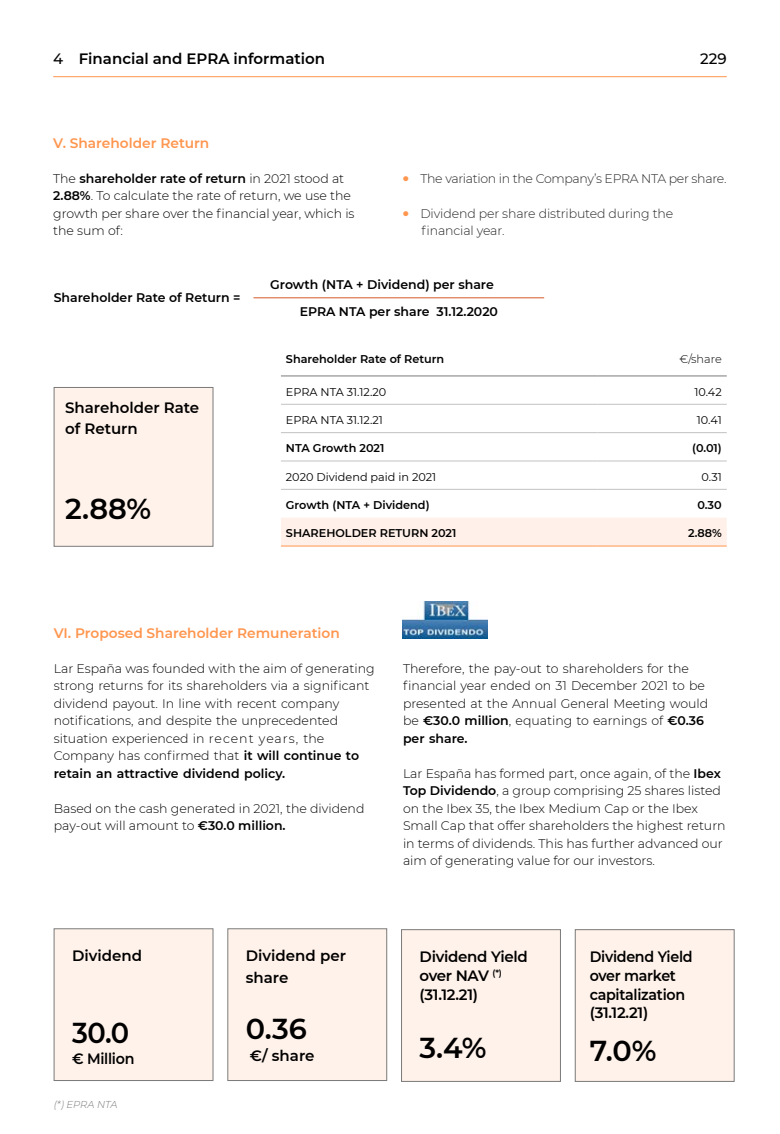
<style>
.page{position:relative;width:780px;height:1134px;background:#fff}
.page>*{position:absolute;margin:0;border:0;box-sizing:border-box;transform-origin:0 0}
.Destacados{font:600 28.75px "Montserrat";color:#000}
.Destacados-2{font:600 28.75px "Montserrat";color:#000;scale:.95 1}
.Destacados-3{font:600 15px/21.2px "Montserrat";letter-spacing:-.01em;color:#000}
.Destacados-4{font:600 15px/18.8px "Montserrat";letter-spacing:-.01em;color:#000;scale:.95 1}
.t1{font:500 15px "Montserrat";color:#000}
._11_Semibold_C5{font:600 13.75px "Montserrat";color:#ff964f}
._11_Semibold_C5_EXT{font:600 13.75px "Montserrat";color:#ff964f}
.Texto_corrido{font:300 12.5px/17.5px "Montserrat";color:#000}
.t2{font:300 12.5px/17.5px "Montserrat";letter-spacing:-.02em;color:#262626}
.t3{font:600 12.5px "Montserrat";color:#000}
.Tabla_9_semibold{font:600 11.25px "Montserrat";color:#000}
.tabla_regular_9{font:11.25px "Montserrat";color:#000}
.Tabla_9_semibold-2{font:300 11.25px "Montserrat";color:#000}
.legales{font:italic 300 10px "Montserrat";color:#7a7a7a}
.s1{font-weight:500}
.s2{font-weight:600}
.s3{font-weight:900;font-size:15px;color:#ff964f}
</style>
<div class="page">
<hr style="left:53px;top:76px;width:673px;height:1px;background:#ff964f">
<img style="left:402px;top:602px;width:85px;height:37px">
<div style="left:54px;top:387px;width:159px;height:159px;background:#fff2ea"></div>
<div style="left:54px;top:387px;width:159px;height:160px;border:1px solid #7a7a7a"></div>
<hr style="left:253px;top:297px;width:291px;height:1px;background:#d45b26">
<div style="left:401px;top:930px;width:159px;height:151px;background:#fff2ea"></div>
<div style="left:401px;top:929px;width:159px;height:153px;border:1px solid #7a7a7a"></div>
<div style="left:228px;top:929px;width:158px;height:151px;background:#fff2ea"></div>
<div style="left:227px;top:928px;width:160px;height:153px;border:1px solid #7a7a7a"></div>
<div style="left:54px;top:929px;width:159px;height:151px;background:#fff2ea"></div>
<div style="left:54px;top:928px;width:159px;height:153px;border:1px solid #7a7a7a"></div>
<div style="left:575px;top:930px;width:159px;height:151px;background:#fff2ea"></div>
<div style="left:575px;top:929px;width:159px;height:153px;border:1px solid #7a7a7a"></div>
<div style="left:281px;top:518px;width:445px;height:28px;background:#fff1e9"></div>
<hr style="left:281px;top:376px;width:316px;height:1px;background:#7a7a7a">
<hr style="left:597px;top:376px;width:129px;height:1px;background:#7a7a7a">
<hr style="left:281px;top:546px;width:316px;height:1px;background:#ff964f">
<hr style="left:597px;top:546px;width:129px;height:1px;background:#ff964f">
<hr style="left:281px;top:489px;width:316px;height:1px;background:#c2c2c2">
<hr style="left:597px;top:489px;width:129px;height:1px;background:#c2c2c2">
<hr style="left:281px;top:404px;width:316px;height:1px;background:#c2c2c2">
<hr style="left:597px;top:404px;width:129px;height:1px;background:#c2c2c2">
<hr style="left:281px;top:432px;width:316px;height:1px;background:#c2c2c2">
<hr style="left:597px;top:432px;width:129px;height:1px;background:#c2c2c2">
<hr style="left:281px;top:461px;width:316px;height:1px;background:#c2c2c2">
<hr style="left:597px;top:461px;width:129px;height:1px;background:#c2c2c2">
<p class="Destacados-3" style="left:53px;top:47px;width:273px"><span class="s1">4</span> Financial and EPRA information</p>
<p class="t1" style="left:700px;top:48px;width:28px">229</p>
<p class="_11_Semibold_C5_EXT" style="left:53px;top:133px;width:158px">V. Shareholder Return</p>
<p class="Texto_corrido" style="left:53px;top:169px;width:303px">The <span class="s2">shareholder rate of return</span> in 2021 stood at <span class="s2">2.88%</span>. To calculate the rate of return, we use the growth per share over the financial year, which is the sum of:</p>
<p class="t2" style="left:402px;top:169px;width:325px"><span class="s3">•</span> The variation in the Company’s EPRA NTA per share.</p>
<p class="t2" style="left:421px;top:204px;width:253px;text-indent:-19px"><span class="s3">•</span> Dividend per share distributed during the financial year.</p>
<p class="t3" style="left:54px;top:288px;width:188px">Shareholder Rate of Return =</p>
<p class="Destacados-3" style="left:65px;top:396px;width:136px">Shareholder Rate of Return</p>
<p class="Destacados" style="left:65px;top:489px;width:88px">2.88%</p>
<p class="t3" style="left:270px;top:276px;width:225px">Growth (NTA + Dividend) per share</p>
<p class="t3" style="left:299px;top:302px;width:200px">EPRA NTA per share 31.12.2020</p>
<p class="Tabla_9_semibold" style="left:286px;top:351px;width:160px">Shareholder Rate of Return</p>
<p class="Tabla_9_semibold-2" style="left:679px;top:352px;width:44px">€/share</p>
<p class="tabla_regular_9" style="left:286px;top:384px;width:102px">EPRA NTA 31.12.20</p>
<p class="tabla_regular_9" style="left:694px;top:384px;width:29px">10.42</p>
<p class="tabla_regular_9" style="left:286px;top:412px;width:99px">EPRA NTA 31.12.21</p>
<p class="tabla_regular_9" style="left:697px;top:412px;width:26px">10.41</p>
<p class="Tabla_9_semibold" style="left:286px;top:440px;width:100px">NTA Growth 2021</p>
<p class="Tabla_9_semibold" style="left:692px;top:440px;width:31px">(0.01)</p>
<p class="tabla_regular_9" style="left:286px;top:469px;width:152px">2020 Dividend paid in 2021</p>
<p class="tabla_regular_9" style="left:701px;top:469px;width:22px">0.31</p>
<p class="Tabla_9_semibold" style="left:286px;top:497px;width:145px">Growth (NTA + Dividend)</p>
<p class="Tabla_9_semibold" style="left:697px;top:497px;width:26px">0.30</p>
<p class="Tabla_9_semibold" style="left:286px;top:525px;width:172px">SHAREHOLDER RETURN 2021</p>
<p class="Tabla_9_semibold" style="left:688px;top:525px;width:35px">2.88%</p>
<p class="_11_Semibold_C5" style="left:54px;top:623px;width:287px">VI. Proposed Shareholder Remuneration</p>
<p class="Texto_corrido" style="left:54px;top:659px;width:322px">Lar España was founded with the aim of generating strong returns for its shareholders via a significant dividend payout. In line with recent company notifications, and despite the unprecedented situation experienced in recent years, the Company has confirmed that <span class="s2">it will continue to retain an attractive dividend policy.</span></p>
<p class="Texto_corrido" style="left:54px;top:799px;width:312px">Based on the cash generated in 2021, the dividend pay-out will amount to <span class="s2">€30.0 million.</span></p>
<p class="Texto_corrido" style="left:403px;top:659px;width:306px">Therefore, the pay-out to shareholders for the financial year ended on 31 December 2021 to be presented at the Annual General Meeting would be <span class="s2">€30.0 million</span>, equating to earnings of <span class="s2">€0.36 per share.</span></p>
<p class="Texto_corrido" style="left:403px;top:764px;width:324px">Lar España has formed part, once again, of the <span class="s2">Ibex Top Dividendo</span>, a group comprising 25 shares listed on the Ibex 35, the Ibex Medium Cap or the Ibex Small Cap that offer shareholders the highest return in terms of dividends. This has further advanced our aim of generating value for our investors.</p>
<p class="Destacados-3" style="left:72px;top:945px;width:72px">Dividend</p>
<p class="Destacados-2" style="left:72px;top:1012px;width:62px">30.0</p>
<p class="Destacados-4" style="left:72px;top:1049px;width:67px">€ Million</p>
<p class="legales" style="left:54px;top:1097px;width:65px">(*) EPRA NTA</p>
<p class="Destacados-3" style="left:246px;top:945px;width:102px">Dividend per share</p>
<p class="Destacados" style="left:246px;top:1009px;width:63px">0.36</p>
<p class="Destacados-3" style="left:250px;top:1044px;width:66px">€/ share</p>
<p class="Destacados-3" style="left:419px;top:947px;width:110px;line-height:18.8px">Dividend Yield over NAV <sup>(*) </sup>(31.12.21)</p>
<p class="Destacados" style="left:419px;top:1027px;width:68px">3.4%</p>
<p class="Destacados-4" style="left:589px;top:947px;width:110px">Dividend Yield over market capitalization (31.12.21)</p>
<p class="Destacados" style="left:589px;top:1030px;width:68px">7.0%</p>
</div>
